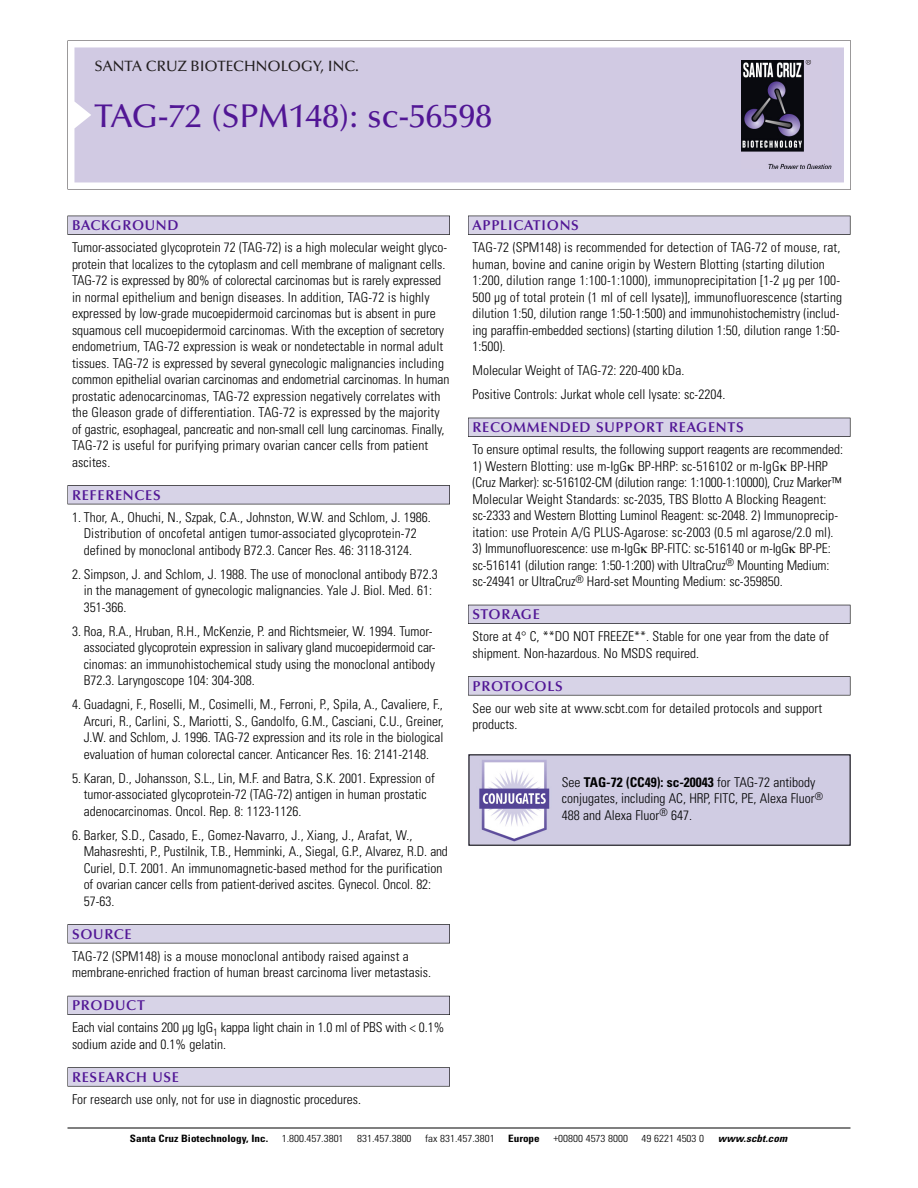
<style>
.page{position:relative;width:918px;height:1188px;background:#fff}
.page>*{position:absolute;margin:0;border:0;box-sizing:border-box;transform-origin:0 0}
.t1{font:500 33px "Optima";color:#511695}
.t2{font:500 15px "Optima";color:#231f20}
.t3{font:600 14.25px "Optima";letter-spacing:.05em;color:#511695}
.t4{font:300 condensed 13.5px/16.5px "Univers";color:#000}
.t5{font:300 condensed 10.2px "Univers";color:#000;scale:1.1 1}
.t6{font:700 condensed 10.2px "Univers";color:#000;scale:1.1 1}
.t7{font:italic 700 condensed 10.2px "Univers";letter-spacing:.005em;color:#000;scale:1.1 1}
.s1{font-weight:700}
</style>
<div class="page">
<svg style="left:68px;top:40px;width:783px;height:149px"></svg>
<div style="left:74px;top:47px;width:770px;height:135px;background:#d1cae3"></div>
<img style="left:741px;top:60px;width:90px;height:108px">
<div style="left:68px;top:216px;width:382px;height:19px;background:#525155"></div>
<div style="left:68px;top:216px;width:381px;height:18px;background:#d7d3e7"></div>
<div style="left:68px;top:485px;width:382px;height:19px;background:#525155"></div>
<div style="left:68px;top:486px;width:381px;height:18px;background:#d7d3e7"></div>
<div style="left:68px;top:924px;width:382px;height:19px;background:#545357"></div>
<div style="left:68px;top:925px;width:381px;height:18px;background:#d7d3e7"></div>
<div style="left:68px;top:996px;width:382px;height:19px;background:#54535a"></div>
<div style="left:68px;top:996px;width:381px;height:18px;background:#d7d3e7"></div>
<svg style="left:68px;top:1067px;width:382px;height:20px"></svg>
<div style="left:68px;top:1068px;width:381px;height:18px;background:#d7d3e7"></div>
<div style="left:468px;top:216px;width:382px;height:19px;background:#525155"></div>
<div style="left:468px;top:216px;width:382px;height:18px;background:#d7d3e7"></div>
<div style="left:468px;top:418px;width:382px;height:19px;background:#515055"></div>
<div style="left:468px;top:418px;width:382px;height:18px;background:#d7d3e7"></div>
<div style="left:468px;top:605px;width:382px;height:19px;background:#525158"></div>
<div style="left:468px;top:605px;width:382px;height:18px;background:#d7d3e7"></div>
<div style="left:468px;top:676px;width:382px;height:19px;background:#575759"></div>
<div style="left:468px;top:677px;width:382px;height:18px;background:#d7d3e7"></div>
<hr style="left:68px;top:1128px;width:782px;height:1px;background:#000">
<img style="left:471px;top:756px;width:377px;height:88px">
<p class="t2" style="left:94px;top:61px;width:266px">SANTA CRUZ BIOTECHNOLOGY, INC.</p>
<h1 class="t1" style="left:94px;top:103px;width:399px">TAG-72 (SPM148): sc-56598</h1>
<p class="t3" style="left:72px;top:219px;width:108px">BACKGROUND</p>
<p class="t4" style="left:72px;top:240px;width:379px">Tumor-associated glycoprotein 72 (TAG-72) is a high molecular weight glyco&shy;protein that localizes to the cytoplasm and cell membrane of malignant cells.<br>TAG-72 is expressed by 80% of colorectal carcinomas but is rarely expressed in normal epithelium and benign diseases. In addition, TAG-72 is highly expressed by low-grade mucoepidermoid carcinomas but is absent in pure squamous cell mucoepidermoid carcinomas. With the exception of secretory endometrium, TAG-72 expression is weak or nondetectable in normal adult tissues. TAG-72 is expressed by several gynecologic malignancies including common epithelial ovarian carcinomas and endometrial carcinomas. In human prostatic adenocarcinomas, TAG-72 expression negatively correlates with the Gleason grade of differentiation. TAG-72 is expressed by the majority of gastric, esophageal, pancreatic and non-small cell lung carcinomas. Finally, TAG-72 is useful for purifying primary ovarian cancer cells from patient ascites.</p>
<p class="t3" style="left:72px;top:489px;width:90px">REFERENCES</p>
<p class="t4" style="left:72px;top:510px;width:360px;text-align:center">1. Thor, A., Ohuchi, N., Szpak, C.A., Johnston, W.W. and Schlom, J. 1986.<br>Distribution of oncofetal antigen tumor-associated glycoprotein-72 defined by monoclonal antibody B72.3. Cancer Res. 46: 3118-3124.</p>
<p class="t4" style="left:84px;top:567px;width:356px;text-indent:-12px">2. Simpson, J. and Schlom, J. 1988. The use of monoclonal antibody B72.3 in the management of gynecologic malignancies. Yale J. Biol. Med. 61:<br>351-366.</p>
<p class="t4" style="left:84px;top:624px;width:354px;text-indent:-12px">3. Roa, R.A., Hruban, R.H., McKenzie, P. and Richtsmeier, W. 1994. Tumor&shy;associated glycoprotein expression in salivary gland mucoepidermoid car&shy;cinomas: an immunohistochemical study using the monoclonal antibody B72.3. Laryngoscope 104: 304-308.</p>
<p class="t4" style="left:84px;top:697px;width:362px;text-align:justify;text-indent:-12px">4. Guadagni, F., Roselli, M., Cosimelli, M., Ferroni, P., Spila, A., Cavaliere, F., Arcuri, R., Carlini, S., Mariotti, S., Gandolfo, G.M., Casciani, C.U., Greiner, J.W. and Schlom, J. 1996. TAG-72 expression and its role in the biological evaluation of human colorectal cancer. Anticancer Res. 16: 2141-2148.</p>
<p class="t4" style="left:84px;top:771px;width:353px;text-indent:-12px">5. Karan, D., Johansson, S.L., Lin, M.F. and Batra, S.K. 2001. Expression of tumor-associated glycoprotein-72 (TAG-72) antigen in human prostatic adenocarcinomas. Oncol. Rep. 8: 1123-1126.</p>
<p class="t4" style="left:84px;top:828px;width:366px;text-indent:-12px">6. Barker, S.D., Casado, E., Gomez-Navarro, J., Xiang, J., Arafat, W., Mahasreshti, P., Pustilnik, T.B., Hemminki, A., Siegal, G.P., Alvarez, R.D. and Curiel, D.T. 2001. An immunomagnetic-based method for the purification of ovarian cancer cells from patient-derived ascites. Gynecol. Oncol. 82:<br>57-63.</p>
<p class="t3" style="left:72px;top:928px;width:61px">SOURCE</p>
<p class="t4" style="left:72px;top:949px;width:361px">TAG-72 (SPM148) is a mouse monoclonal antibody raised against a membrane-enriched fraction of human breast carcinoma liver metastasis.</p>
<p class="t3" style="left:72px;top:1000px;width:74px">PRODUCT</p>
<p class="t4" style="left:72px;top:1020px;width:374px">Each vial contains 200 µg IgG<sub>1</sub> kappa light chain in 1.0 ml of PBS with &lt; 0.1% sodium azide and 0.1% gelatin.</p>
<p class="t3" style="left:72px;top:1071px;width:109px">RESEARCH USE</p>
<p class="t4" style="left:72px;top:1092px;width:290px">For research use only, not for use in diagnostic procedures.</p>
<p class="t3" style="left:473px;top:219px;width:108px">APPLICATIONS</p>
<p class="t4" style="left:473px;top:240px;width:371px">TAG-72 (SPM148) is recommended for detection of TAG-72 of mouse, rat, human, bovine and canine origin by Western Blotting (starting dilution 1:200, dilution range 1:100-1:1000), immunoprecipitation [1-2 µg per 100- 500 µg of total protein (1 ml of cell lysate)], immunofluorescence (starting dilution 1:50, dilution range 1:50-1:500) and immunohistochemistry (includ&shy;ing paraffin-embedded sections) (starting dilution 1:50, dilution range 1:50- 1:500).</p>
<p class="t4" style="left:473px;top:359px;width:254px;line-height:24px">Molecular Weight of TAG-72: 220-400 kDa.<br>Positive Controls: Jurkat whole cell lysate: sc-2204.</p>
<p class="t3" style="left:473px;top:422px;width:273px">RECOMMENDED SUPPORT REAGENTS</p>
<p class="t4" style="left:473px;top:442px;width:372px">To ensure optimal results, the following support reagents are recommended:</p>
<p class="t4" style="left:473px;top:459px;width:370px">1) Western Blotting: use m-IgG BP-HRP: sc-516102 or m-IgG BP-HRP (Cruz Marker): sc-516102-CM (dilution range: 1:1000-1:10000), Cruz Marker™ Molecular Weight Standards: sc-2035, TBS Blotto A Blocking Reagent: sc-2333 and Western Blotting Luminol Reagent: sc-2048. 2) Immunoprecip&shy;itation: use Protein A/G PLUS-Agarose: sc-2003 (0.5 ml agarose/2.0 ml).</p>
<p class="t4" style="left:473px;top:541px;width:360px;text-align:justify">3) Immunofluorescence: use m-IgG BP-FITC: sc-516140 or m-IgG BP-PE: sc-516141 (dilution range: 1:50-1:200) with UltraCruz<sup>®</sup> Mounting Medium: sc-24941 or UltraCruz<sup>®</sup> Hard-set Mounting Medium: sc-359850.</p>
<p class="t3" style="left:473px;top:609px;width:69px">STORAGE</p>
<p class="t4" style="left:473px;top:629px;width:358px">Store at 4° C, **DO NOT FREEZE**. Stable for one year from the date of shipment. Non-hazardous. No MSDS required.</p>
<p class="t3" style="left:473px;top:680px;width:92px">PROTOCOLS</p>
<p class="t4" style="left:473px;top:701px;width:351px">See our web site at www.scbt.com for detailed protocols and support products.</p>
<p class="t4" style="left:562px;top:775px;width:263px">See <span class="s1">TAG-72 (CC49): sc-20043</span> for TAG-72 antibody conjugates, including AC, HRP, FITC, PE, Alexa Fluor<sup>®<br></sup>488 and Alexa Fluor<sup>®</sup> 647.</p>
<p class="t6" style="left:130px;top:1135px;width:127px">Santa Cruz Biotechnology, Inc.</p>
<p class="t5" style="left:282px;top:1135px;width:58px">1.800.457.3801</p>
<p class="t5" style="left:357px;top:1135px;width:51px">831.457.3800</p>
<p class="t5" style="left:425px;top:1135px;width:65px">fax 831.457.3801</p>
<p class="t6" style="left:508px;top:1135px;width:30px">Europe</p>
<p class="t5" style="left:553px;top:1135px;width:69px">+00800 4573 8000</p>
<p class="t5" style="left:642px;top:1135px;width:58px">49 6221 4503 0</p>
<p class="t7" style="left:718px;top:1135px;width:64px">www.scbt.com</p>
</div>
